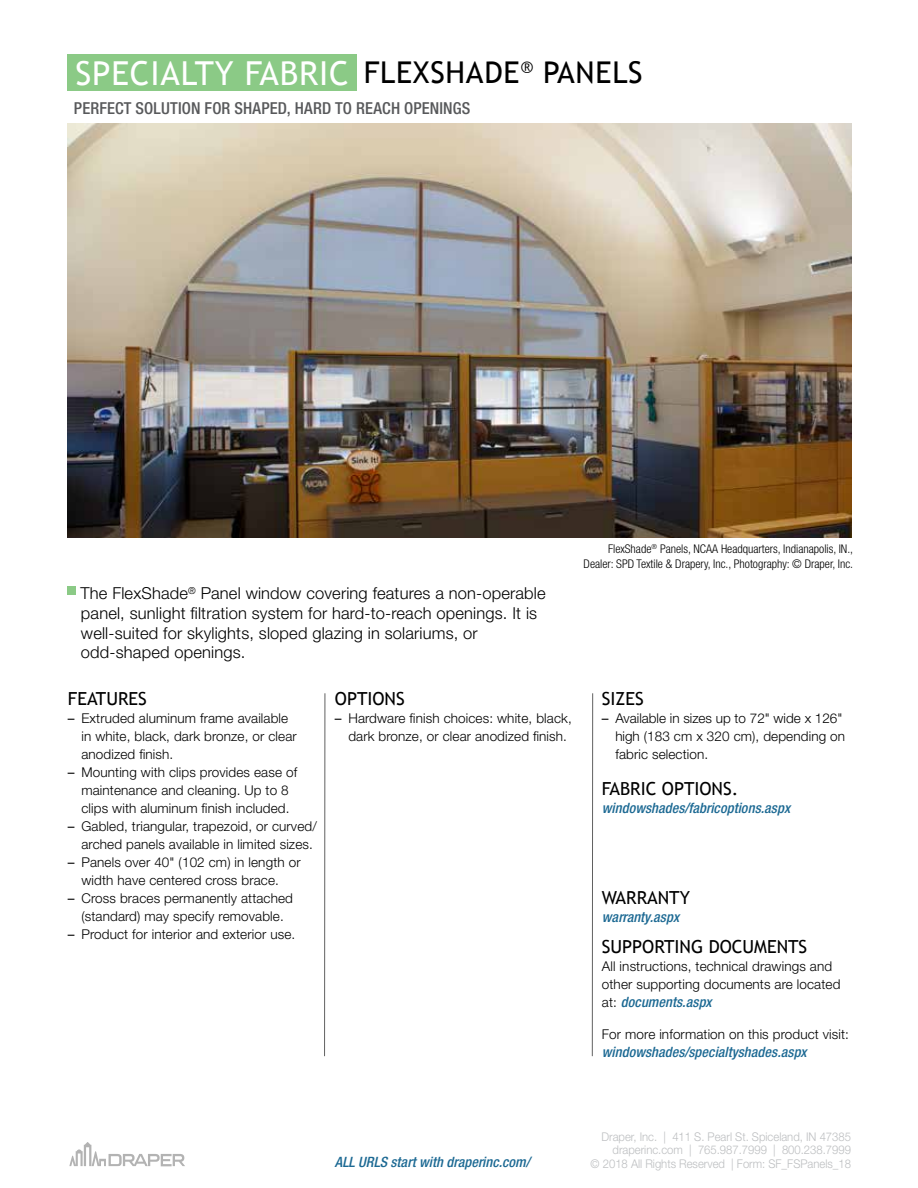
<style>
.page{position:relative;width:918px;height:1188px;background:#fff}
.page>*{position:absolute;margin:0;border:0;box-sizing:border-box;transform-origin:0 0}
.t1{font:33px "Trebuchet MS";letter-spacing:.025em;color:#fff}
.t2{font:18px "Trebuchet MS";color:#000}
.t3{font:300 16.5px/19.8px "Helvetica Neue LT Std";letter-spacing:.01em;color:#000}
.t4{font:500 condensed 16.5px "Helvetica Neue LT Std";letter-spacing:.01em;color:#58595b}
.t5{font:italic 500 condensed 14.25px "Helvetica Neue LT Std";letter-spacing:.005em;color:#1c6993}
.t6{font:300 13.5px/18px "Helvetica Neue LT Std";letter-spacing:.01em;color:#000}
.t7{font:300 12px/13.5px "Helvetica Neue LT Std";color:#bcbec0;text-align:right;scale:.94 1}
.t8{font:300 condensed 12px/14.4px "Helvetica Neue LT Std";color:#000;text-align:right}
.s1{font-size:30px;color:#000}
.s2{font-weight:400}
.s3{font-weight:300;font-style:normal;font-stretch:normal;font-size:13.5px;color:#000}
</style>
<div class="page">
<div style="left:68px;top:54px;width:289px;height:37px;background:#8bca86"></div>
<div style="left:67px;top:586px;width:9px;height:9px;background:#8bca86"></div>
<hr style="left:592px;top:693px;width:1px;height:363px;background:#000">
<hr style="left:324px;top:693px;width:1px;height:363px;background:#000">
<svg style="left:69px;top:1142px;width:116px;height:24px"></svg>
<img style="left:68px;top:123px;width:783px;height:415px">
<h1 class="t1" style="left:75px;top:53px;width:569px">SPECIALTY FABRIC <span class="s1">FLEXSHADE</span><sup>®</sup> <span class="s1">PANELS</span></h1>
<p class="t4" style="left:74px;top:98px;width:398px">PERFECT SOLUTION FOR SHAPED, HARD TO REACH OPENINGS</p>
<p class="t3" style="left:81px;top:583px;width:467px">The FlexShade<sup>®</sup> Panel window covering features a non-operable panel, sunlight filtration system for hard-to-reach openings. It is well-suited for skylights, sloped glazing in solariums, or odd-shaped openings.</p>
<h2 class="t2" style="left:68px;top:688px;width:80px">FEATURES</h2>
<p class="t6" style="left:81px;top:709px;width:217px;text-indent:-14px"><span class="s2">–</span> Extruded aluminum frame available in white, black, dark bronze, or clear anodized finish.</p>
<p class="t6" style="left:68px;top:763px;width:231px;text-align:center"><span class="s2">–</span> Mounting with clips provides ease of maintenance and cleaning. Up to 8 clips with aluminum finish included.</p>
<p class="t6" style="left:68px;top:817px;width:250px;text-align:right"><span class="s2">–</span> Gabled, triangular, trapezoid, or curved/ arched panels available in limited sizes.</p>
<p class="t6" style="left:81px;top:853px;width:221px;text-indent:-14px"><span class="s2">–</span> Panels over 40" (102 cm) in length or width have centered cross brace.</p>
<p class="t6" style="left:68px;top:889px;width:227px;text-align:center"><span class="s2">–</span> Cross braces permanently attached (standard) may specify removable.</p>
<p class="t6" style="left:68px;top:925px;width:229px"><span class="s2">–</span> Product for interior and exterior use.</p>
<h2 class="t2" style="left:335px;top:688px;width:71px">OPTIONS</h2>
<p class="t6" style="left:348px;top:709px;width:225px;text-indent:-14px"><span class="s2">–</span> Hardware finish choices: white, black, dark bronze, or clear anodized finish.</p>
<p class="t8" style="left:584px;top:542px;width:271px">FlexShade<sup>®</sup> Panels, NCAA Headquarters, Indianapolis, IN.,<br>Dealer: SPD Textile &amp; Drapery, Inc., Photography: © Draper, Inc.</p>
<h2 class="t2" style="left:602px;top:688px;width:43px">SIZES</h2>
<p class="t6" style="left:615px;top:709px;width:231px;text-indent:-14px"><span class="s2">–</span> Available in sizes up to 72" wide x 126" high (183 cm x 320 cm), depending on fabric selection.</p>
<h2 class="t2" style="left:602px;top:778px;width:138px">FABRIC OPTIONS.</h2>
<p class="t5" style="left:602px;top:800px;width:190px">windowshades/fabricoptions.aspx</p>
<h2 class="t2" style="left:602px;top:887px;width:90px">WARRANTY</h2>
<p class="t5" style="left:602px;top:908px;width:79px">warranty.aspx</p>
<h2 class="t2" style="left:602px;top:936px;width:207px">SUPPORTING DOCUMENTS</h2>
<p class="t6" style="left:602px;top:957px;width:240px">All instructions, technical drawings and other supporting documents are located</p>
<p class="t5" style="left:602px;top:994px;width:111px"><span class="s3">at:</span> documents.aspx</p>
<p class="t6" style="left:602px;top:1025px;width:249px">For more information on this product visit:</p>
<p class="t5" style="left:602px;top:1043px;width:206px">windowshades/specialtyshades.aspx</p>
<p class="t5" style="left:335px;top:1153px;width:197px">ALL URLS start with draperinc.com/</p>
<p class="t7" style="left:591px;top:1130px;width:279px">Draper, Inc. | 411 S. Pearl St. Spiceland, IN 47385 draperinc.com | 765.987.7999 | 800.238.7999<br>© 2018 All Rights Reserved | Form: SF_FSPanels_18</p>
</div>
